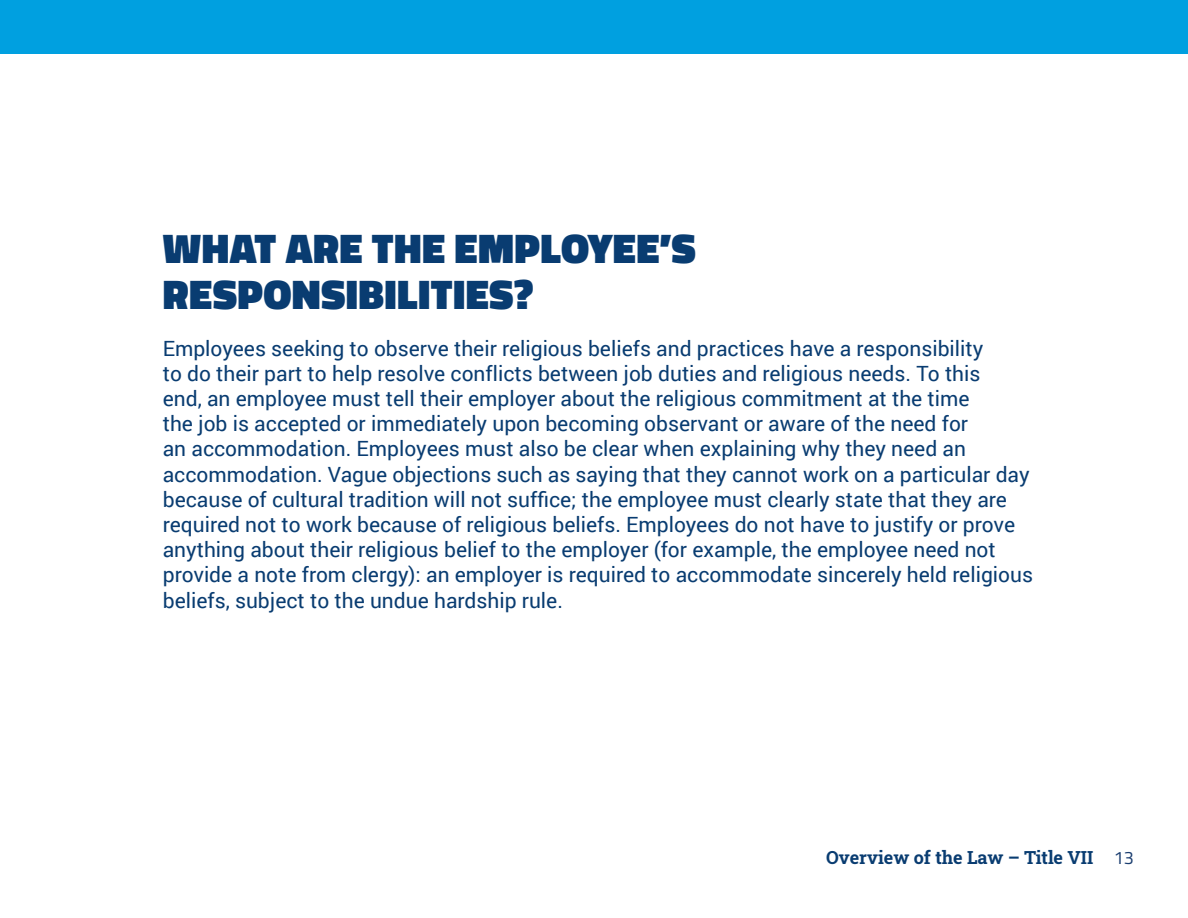
<style>
.page{position:relative;width:1188px;height:918px;background:#fff}
.page>*{position:absolute;margin:0;border:0;box-sizing:border-box;transform-origin:0 0}
.t1{font:900 42px/46.5px "Titillium";letter-spacing:.01em;color:#093c71}
.t2{font:21px/25.2px "Roboto";color:#093c71}
.t3{font:700 18px "Roboto Slab";color:#093c71}
.t4{font:18px "Titillium Web";color:#1b3e70}
</style>
<div class="page">
<div style="left:0;top:0;width:1188px;height:54px;background:#00a0e0"></div>
<h1 class="t1" style="left:163px;top:225px;width:534px">WHAT ARE THE EMPLOYEE’S<br>RESPONSIBILITIES?</h1>
<p class="t2" style="left:163px;top:335px;width:872px">Employees seeking to observe their religious beliefs and practices have a responsibility<br>to do their part to help resolve conflicts between job duties and religious needs. To this<br>end, an employee must tell their employer about the religious commitment at the time<br>the job is accepted or immediately upon becoming observant or aware of the need for<br>an accommodation. Employees must also be clear when explaining why they need an accommodation. Vague objections such as saying that they cannot work on a particular day because of cultural tradition will not suffice; the employee must clearly state that they are required not to work because of religious beliefs. Employees do not have to justify or prove anything about their religious belief to the employer (for example, the employee need not provide a note from clergy): an employer is required to accommodate sincerely held religious beliefs, subject to the undue hardship rule.</p>
<p class="t3" style="left:826px;top:845px;width:269px">Overview of the Law – Title VII</p>
<p class="t4" style="left:1114px;top:845px;width:22px">13</p>
</div>
